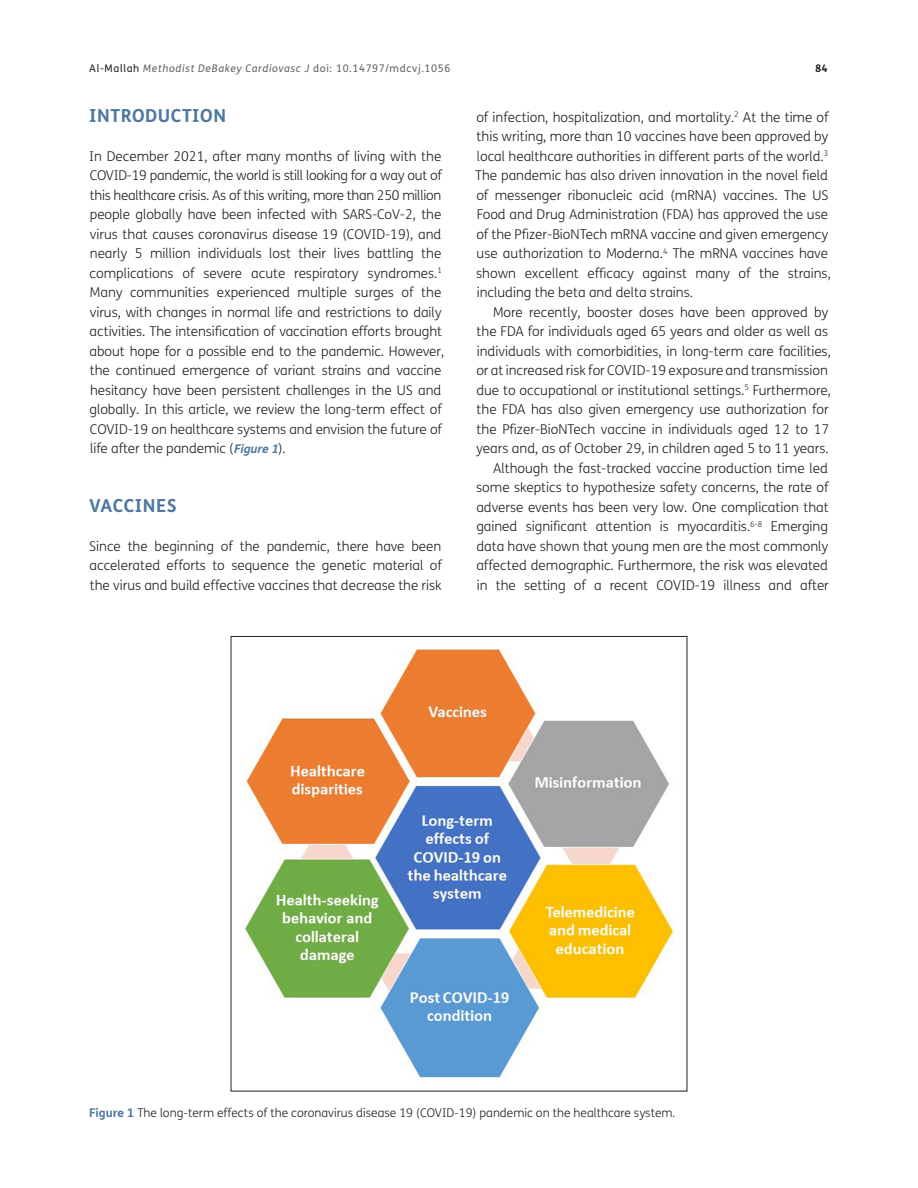
<style>
.page{position:relative;width:918px;height:1188px;background:#fff}
.page>*{position:absolute;margin:0;border:0;box-sizing:border-box;transform-origin:0 0}
.t1{font:700 18px "FS Me";letter-spacing:.03em;color:#4f78a1}
.Body_Copy_-_1st_Para{font:300 13.5px/19.5px "FS Me";color:#231f20}
.Body_Copy{font:300 13.5px/19.5px "FS Me";color:#231f20}
.Figure_copy{font:300 12px "FS Me";color:#231f20}
.t2{font:italic 10.5px "FS Me";letter-spacing:.06em;color:#636366}
.t3{font:700 10.5px "FS Me";color:#231f20}
.s1{font-style:normal;color:#231f20}
.s2{font-style:normal}
.s3{font-weight:700;font-style:italic;font-size:12px;color:#4f78a1}
.s4{font-weight:700;color:#4f78a1}
</style>
<div class="page">
<img style="left:244px;top:649px;width:430px;height:432px">
<p class="t2" style="left:89px;top:62px;width:363px"><span class="s1">Al-Mallah</span> Methodist DeBakey Cardiovasc J <span class="s2">doi: 10.14797/mdcvj.1056</span></p>
<p class="t3" style="left:815px;top:61px;width:14px">84</p>
<h1 class="t1" style="left:89px;top:104px;width:138px">INTRODUCTION</h1>
<p class="Body_Copy_-_1st_Para" style="left:89px;top:146px;width:357px">In December 2021, after many months of living with the COVID-19 pandemic, the world is still looking for a way out of this healthcare crisis. As of this writing, more than 250 million people globally have been infected with SARS-CoV-2, the virus that causes coronavirus disease 19 (COVID-19), and nearly 5 million individuals lost their lives battling the complications of severe acute respiratory syndromes.<sup>1<br></sup>Many communities experienced multiple surges of the virus, with changes in normal life and restrictions to daily activities. The intensification of vaccination efforts brought about hope for a possible end to the pandemic. However, the continued emergence of variant strains and vaccine hesitancy have been persistent challenges in the US and globally. In this article, we review the long-term effect of COVID-19 on healthcare systems and envision the future of life after the pandemic (<span class="s3">Figure 1</span>).</p>
<p class="Body_Copy_-_1st_Para" style="left:475px;top:107px;width:357px">of infection, hospitalization, and mortality.<sup>2</sup> At the time of this writing, more than 10 vaccines have been approved by local healthcare authorities in different parts of the world.<sup>3<br></sup>The pandemic has also driven innovation in the novel field of messenger ribonucleic acid (mRNA) vaccines. The US Food and Drug Administration (FDA) has approved the use of the Pfizer-BioNTech mRNA vaccine and given emergency use authorization to Moderna.<sup>4</sup> The mRNA vaccines have shown excellent efficacy against many of the strains, including the beta and delta strains.</p>
<p class="Body_Copy" style="left:476px;top:302px;width:356px;text-indent:17px">More recently, booster doses have been approved by the FDA for individuals aged 65 years and older as well as individuals with comorbidities, in long-term care facilities, or at increased risk for COVID-19 exposure and transmission due to occupational or institutional settings.<sup>5</sup> Furthermore, the FDA has also given emergency use authorization for the Pfizer-BioNTech vaccine in individuals aged 12 to 17 years and, as of October 29, in children aged 5 to 11 years.</p>
<p class="Body_Copy" style="left:476px;top:458px;width:354px;text-align:justify;text-indent:17px">Although the fast-tracked vaccine production time led some skeptics to hypothesize safety concerns, the rate of adverse events has been very low. One complication that gained significant attention is myocarditis.<sup>6-8</sup> Emerging data have shown that young men are the most commonly affected demographic. Furthermore, the risk was elevated in the setting of a recent COVID-19 illness and after</p>
<h1 class="t1" style="left:89px;top:494px;width:89px">VACCINES</h1>
<p class="Body_Copy_-_1st_Para" style="left:89px;top:536px;width:354px;text-align:justify">Since the beginning of the pandemic, there have been accelerated efforts to sequence the genetic material of the virus and build effective vaccines that decrease the risk</p>
<p class="Figure_copy" style="left:89px;top:1106px;width:588px"><span class="s4">Figure 1</span> The long-term effects of the coronavirus disease 19 (COVID-19) pandemic on the healthcare system.</p>
</div>
